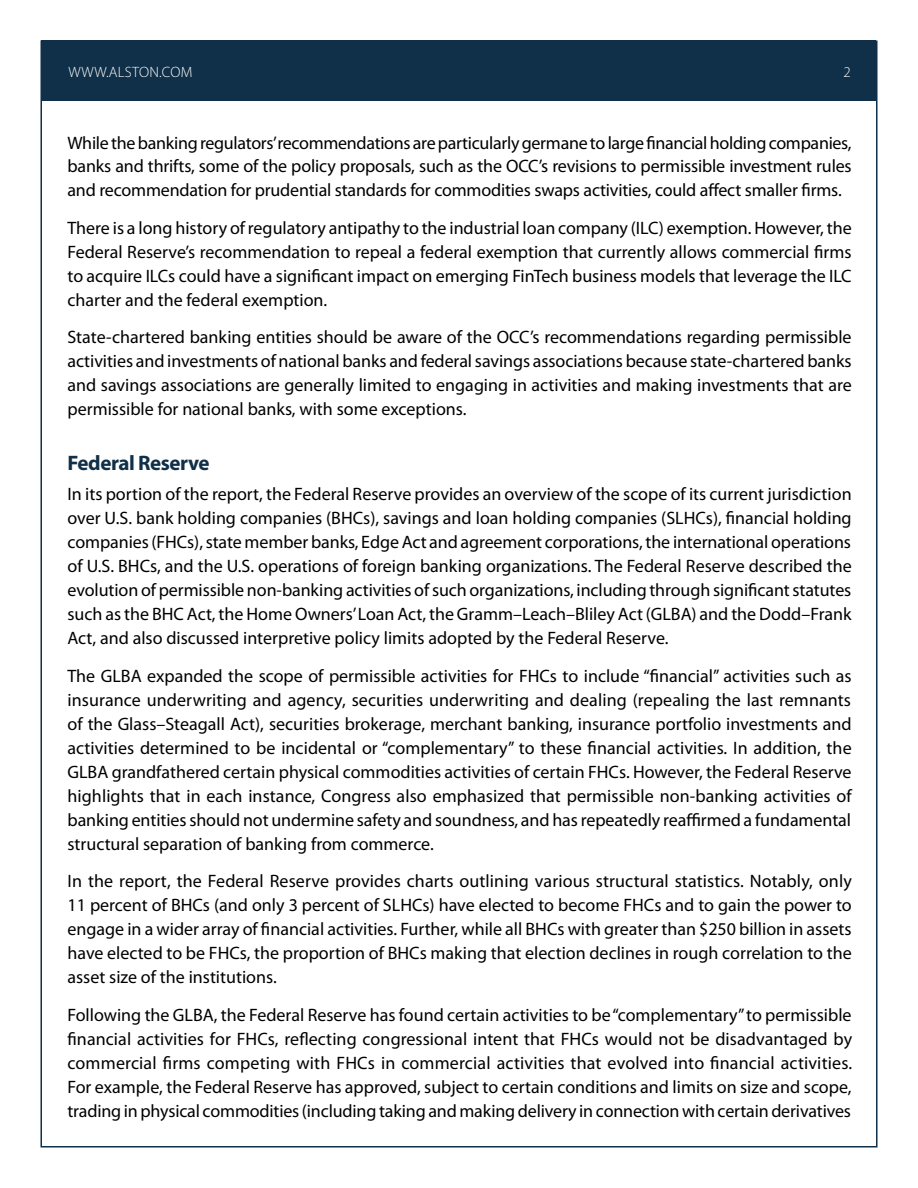
<style>
.page{position:relative;width:918px;height:1188px;background:#fff}
.page>*{position:absolute;margin:0;border:0;box-sizing:border-box;transform-origin:0 0}
.t1{font:700 21px "Myriad Pro";letter-spacing:-.02em;color:#102f48}
.t2{font:18px/24px "Myriad Pro";color:#000;text-align:justify}
.t3{font:300 15px "Myriad Pro";letter-spacing:.02em;color:#fff}
</style>
<div class="page">
<div style="left:42px;top:40px;width:834px;height:61px;background:#102f48"></div>
<p class="t3" style="left:68px;top:63px;width:126px">WWW.ALSTON.COM</p>
<p class="t3" style="left:843px;top:63px;width:9px">2</p>
<p class="t2" style="left:68px;top:130px;width:786px">While the banking regulators’recommendations are particularly germane to large financial holding companies, banks and thrifts, some of the policy proposals, such as the OCC’s revisions to permissible investment rules and recommendation for prudential standards for commodities swaps activities, could affect smaller firms.</p>
<p class="t2" style="left:68px;top:216px;width:786px">There is a long history of regulatory antipathy to the industrial loan company (ILC) exemption. However, the Federal Reserve’s recommendation to repeal a federal exemption that currently allows commercial firms to acquire ILCs could have a significant impact on emerging FinTech business models that leverage the ILC charter and the federal exemption.</p>
<p class="t2" style="left:68px;top:325px;width:786px">State-chartered banking entities should be aware of the OCC’s recommendations regarding permissible activities and investments of national banks and federal savings associations because state-chartered banks and savings associations are generally limited to engaging in activities and making investments that are permissible for national banks, with some exceptions.</p>
<p class="t1" style="left:68px;top:449px;width:144px">Federal Reserve</p>
<p class="t2" style="left:68px;top:482px;width:786px">In its portion of the report, the Federal Reserve provides an overview of the scope of its current jurisdiction over U.S. bank holding companies (BHCs), savings and loan holding companies (SLHCs), financial holding companies (FHCs), state member banks, Edge Act and agreement corporations, the international operations of U.S. BHCs, and the U.S. operations of foreign banking organizations. The Federal Reserve described the evolution of permissible non-banking activities of such organizations, including through significant statutes such as the BHC Act, the Home Owners’ Loan Act, the Gramm–Leach–Bliley Act (GLBA) and the Dodd–Frank Act, and also discussed interpretive policy limits adopted by the Federal Reserve.</p>
<p class="t2" style="left:68px;top:663px;width:786px">The GLBA expanded the scope of permissible activities for FHCs to include “financial” activities such as insurance underwriting and agency, securities underwriting and dealing (repealing the last remnants of the Glass–Steagall Act), securities brokerage, merchant banking, insurance portfolio investments and activities determined to be incidental or “complementary” to these financial activities. In addition, the GLBA grandfathered certain physical commodities activities of certain FHCs. However, the Federal Reserve highlights that in each instance, Congress also emphasized that permissible non-banking activities of banking entities should not undermine safety and soundness, and has repeatedly reaffirmed a fundamental structural separation of banking from commerce.</p>
<p class="t2" style="left:68px;top:869px;width:786px">In the report, the Federal Reserve provides charts outlining various structural statistics. Notably, only 11 percent of BHCs (and only 3 percent of SLHCs) have elected to become FHCs and to gain the power to engage in a wider array of financial activities. Further, while all BHCs with greater than $250 billion in assets have elected to be FHCs, the proportion of BHCs making that election declines in rough correlation to the asset size of the institutions.</p>
<p class="t2" style="left:68px;top:1002px;width:786px">Following the GLBA, the Federal Reserve has found certain activities to be “complementary” to permissible financial activities for FHCs, reflecting congressional intent that FHCs would not be disadvantaged by commercial firms competing with FHCs in commercial activities that evolved into financial activities.<br>For example, the Federal Reserve has approved, subject to certain conditions and limits on size and scope, trading in physical commodities (including taking and making delivery in connection with certain derivatives</p>
</div>
